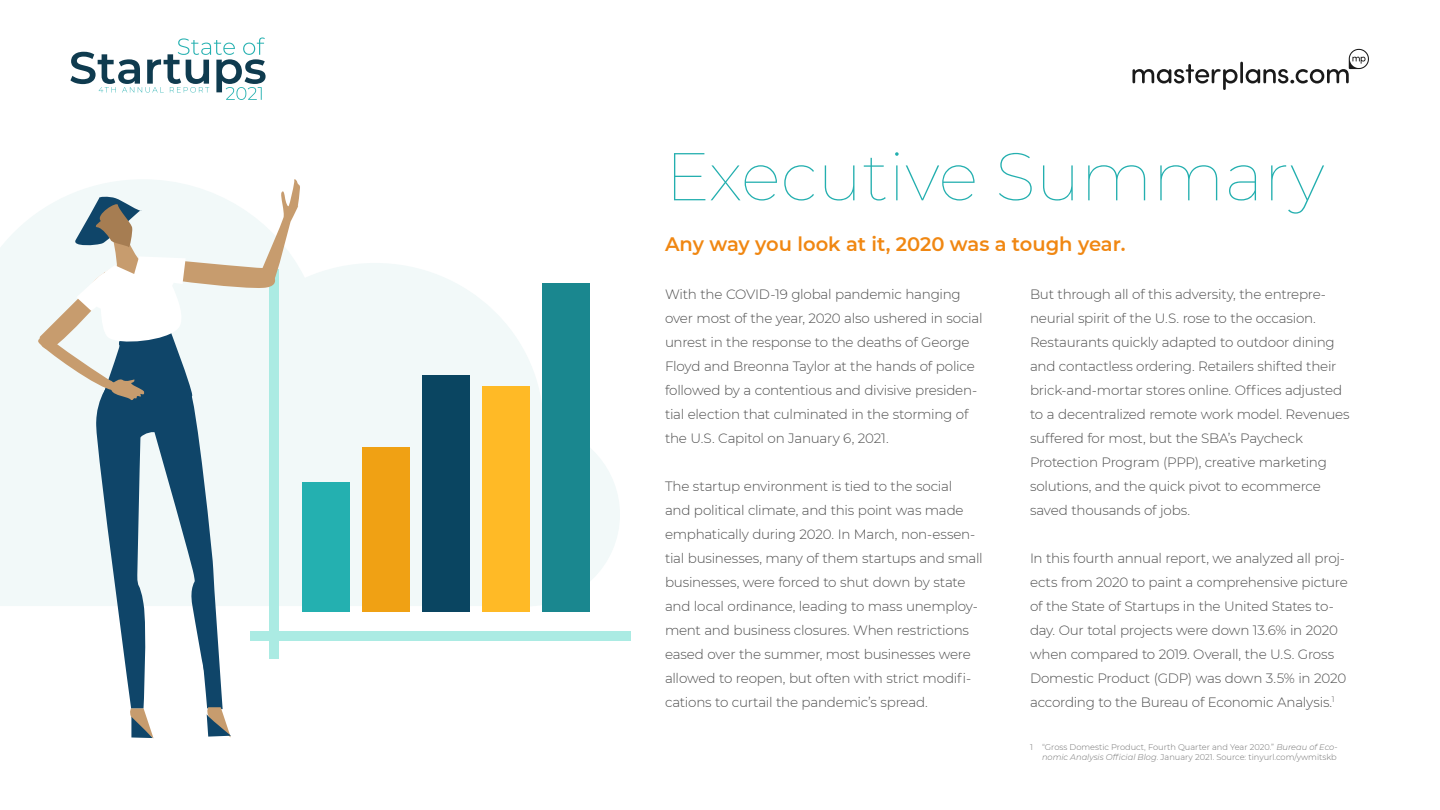
<style>
.page{position:relative;width:1440px;height:810px;background:#fff}
.page>*{position:absolute;margin:0;border:0;box-sizing:border-box;transform-origin:0 0}
.t1{font:100 67.5px "Montserrat";color:#23afaf}
.Body{font:600 19.5px "Montserrat";color:#f08712}
.Body-2{font:300 13.5px/24px "Montserrat";letter-spacing:-.015em;color:#4d4d4d}
.Footnote_text{font:300 8.25px/10.5px "Montserrat";color:#717171;text-align:right}
.s1{font-style:italic}
</style>
<div class="page">
<svg style="left:0;top:214px;width:620px;height:393px;fill:#f2f9f9"></svg>
<div style="left:542px;top:284px;width:47px;height:328px;background:#1a878f"></div>
<div style="left:482px;top:387px;width:47px;height:225px;background:#ffba26"></div>
<div style="left:422px;top:376px;width:48px;height:236px;background:#0a4561"></div>
<div style="left:363px;top:448px;width:47px;height:164px;background:#f0a114"></div>
<div style="left:303px;top:482px;width:47px;height:130px;background:#24b0b0"></div>
<div style="left:250px;top:632px;width:381px;height:9px;background:#abebe3"></div>
<svg style="left:1132px;top:64px;width:106px;height:26px"></svg>
<hr style="left:1240px;top:62px;width:3px;height:21px;background:#1a1a1a">
<svg style="left:1246px;top:49px;width:123px;height:34px"></svg>
<svg style="left:36px;top:179px;width:264px;height:559px"></svg>
<svg style="left:70px;top:38px;width:196px;height:62px"></svg>
<p class="t1" style="left:665px;top:131px;width:661px">Executive Summary</p>
<p class="Body" style="left:665px;top:230px;width:462px">Any way you look at it, 2020 was a tough year.</p>
<p class="Body-2" style="left:665px;top:282px;width:319px">With the COVID-19 global pandemic hanging over most of the year, 2020 also ushered in social unrest in the response to the deaths of George Floyd and Breonna Taylor at the hands of police followed by a contentious and divisive presiden&shy;tial election that culminated in the storming of the U.S. Capitol on January 6, 2021.</p>
<p class="Body-2" style="left:665px;top:474px;width:319px">The startup environment is tied to the social<br>and political climate, and this point was made emphatically during 2020. In March, non-essen&shy;tial businesses, many of them startups and small businesses, were forced to shut down by state and local ordinance, leading to mass unemploy&shy;ment and business closures. When restrictions eased over the summer, most businesses were allowed to reopen, but often with strict modifi&shy;cations to curtail the pandemic’s spread.</p>
<p class="Body-2" style="left:1030px;top:282px;width:321px">But through all of this adversity, the entrepre&shy;neurial spirit of the U.S. rose to the occasion.<br>Restaurants quickly adapted to outdoor dining and contactless ordering. Retailers shifted their brick-and-mortar stores online. Offices adjusted to a decentralized remote work model. Revenues suffered for most, but the SBA’s Paycheck Protection Program (PPP), creative marketing solutions, and the quick pivot to ecommerce saved thousands of jobs.</p>
<p class="Body-2" style="left:1030px;top:546px;width:319px">In this fourth annual report, we analyzed all proj&shy;ects from 2020 to paint a comprehensive picture of the State of Startups in the United States to&shy;day. Our total projects were down 13.6% in 2020 when compared to 2019. Overall, the U.S. Gross Domestic Product (GDP) was down 3.5% in 2020 according to the Bureau of Economic Analysis.<sup>1</sup></p>
<p class="Footnote_text" style="left:1030px;top:741px;width:309px">1 “Gross Domestic Product, Fourth Quarter and Year 2020.” <span class="s1">Bureau of Eco&shy;nomic Analysis Official Blog</span>. January 2021. Source: tinyurl.com/ywmitskb</p>
</div>
